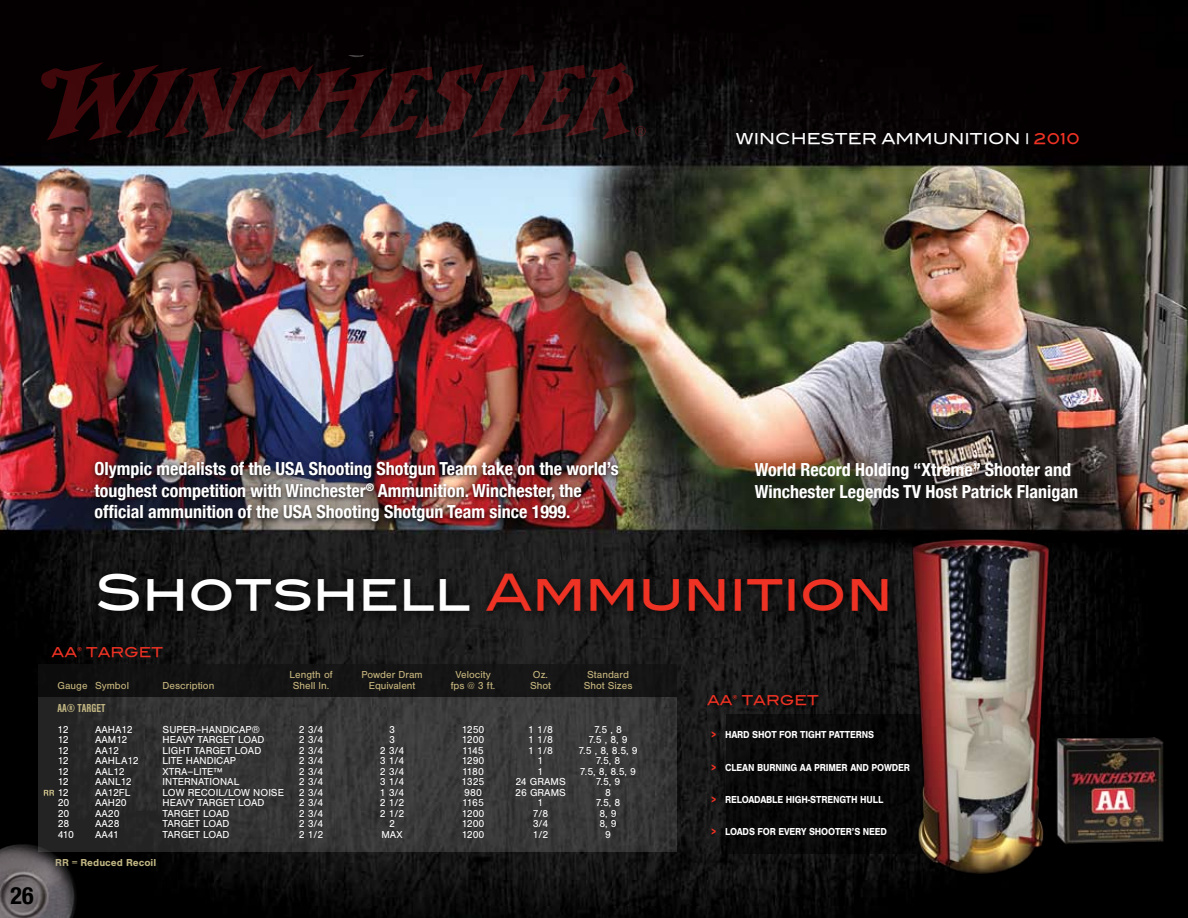
<style>
.page{position:relative;width:1188px;height:918px;background:#fff}
.page>*{position:absolute;margin:0;border:0;box-sizing:border-box;transform-origin:0 0}
.t1{font:49.5px "Blair Md ITCTT Medium";color:#ee3224}
.t2{font:700 condensed 24px "Helvetica Neue";color:#000}
.t3{font:700 condensed 18px/21.6px "Helvetica Neue";color:#fff}
.t4{font:15px "Blair Md ITCTT Medium";color:#fff}
.t5{font:15px "Blair Md ITCTT Medium";color:#ee3224}
.t6{font:13.5px "Blair Md ITCTT Medium";color:#ee3224}
.t7{font:700 condensed 12px "Nimbus San T";color:#c0b582}
.t8{font:10.5px "Nimbus San T";color:#fff}
.t9{font:700 10.5px "Nimbus San T";letter-spacing:-.015em;color:#fff;scale:.9 1}
.t10{font:10.5px "Nimbus San T";color:#c7b67e}
.t11{font:700 10.5px "Nimbus San T";color:#c0b582}
.s1{color:#fff}
.s2{color:#ee3224}
</style>
<div class="page">
<img style="left:0;top:0;width:1188px;height:918px">
<div style="left:88px;top:564px;width:1020px;height:97px;background:#000;opacity:.75"></div>
<div style="left:727px;top:714px;width:461px;height:140px;background:#080808"></div>
<div style="left:705px;top:693px;width:417px;height:54px;background:#000;opacity:.91"></div>
<div style="left:39px;top:664px;width:638px;height:188px;background:linear-gradient(to right,#2b2b2b,#3e3e3e)"></div>
<div style="left:39px;top:664px;width:638px;height:33px;background:#141414"></div>
<div style="left:910px;top:537px;width:229px;height:381px;background:#000"></div>
<img style="left:874px;top:520px;width:216px;height:368px">
<img style="left:1025px;top:711px;width:154px;height:147px">
<svg style="left:44px;top:790px;width:10px;height:6px"></svg>
<div style="left:91px;top:460px;width:563px;height:84px;background:#000;opacity:.75"></div>
<div style="left:0;top:847px;width:103px;height:71px;background:#000"></div>
<img style="left:0;top:836px;width:83px;height:82px">
<div style="left:43px;top:58px;width:624px;height:107px;background:#000;opacity:.75"></div>
<svg style="left:41px;top:56px;width:605px;height:85px;background:#230c0d"></svg>
<h3 class="t4" style="left:736px;top:127px;width:33px">WINCHESTER</h3>
<h3 class="t4" style="left:881px;top:127px;width:32px">AMM</h3>
<h3 class="t4" style="left:933px;top:127px;width:26px">UNITI</h3>
<h3 class="t5" style="left:988px;top:127px;width:94px"><span class="s1">ON |</span> 2010</h3>
<h3 class="t3" style="left:94px;top:457px;width:526px">Olympic medalists of the USA Shooting Shotgun Team take on the world’s toughest competition with Winchester<sup>®</sup> Ammunition. Winchester, the official ammunition of the USA Shooting Shotgun Team since 1999.</h3>
<h3 class="t3" style="left:755px;top:458px;width:325px">World Record Holding “Xtreme” Shooter and<br>Winchester Legends TV Host Patrick Flanigan</h3>
<h2 class="t2" style="left:10px;top:881px;width:25px">26</h2>
<h1 class="t1" style="left:96px;top:552px;width:798px"><span class="s1">SHOTSHELL</span> AMMUNITION</h1>
<p class="t6" style="left:52px;top:641px;width:100px">AA® TARGET</p>
<p class="t10" style="left:290px;top:669px;width:44px">LENGTH OF</p>
<p class="t10" style="left:361px;top:669px;width:63px">POWDER DRAM</p>
<p class="t10" style="left:455px;top:669px;width:37px">VELOCITY</p>
<p class="t10" style="left:533px;top:669px;width:17px">OZ.</p>
<p class="t10" style="left:587px;top:669px;width:43px">STANDARD</p>
<p class="t10" style="left:58px;top:680px;width:73px">GAUGE SYMBOL</p>
<p class="t10" style="left:163px;top:680px;width:53px">DESCRIPTION</p>
<p class="t10" style="left:293px;top:680px;width:61px">SHELL IN. E</p>
<p class="t10" style="left:375px;top:680px;width:42px">QUIVALENT</p>
<p class="t10" style="left:451px;top:680px;width:46px">FPS @ 3 FT.</p>
<p class="t10" style="left:530px;top:680px;width:23px">SHOT</p>
<p class="t10" style="left:584px;top:680px;width:50px">SHOT SIZES</p>
<p class="t7" style="left:58px;top:701px;width:49px">AA® TARGET</p>
<p class="t8" style="left:58px;top:723px;width:13px">12</p>
<p class="t8" style="left:95px;top:723px;width:39px">AAHA12</p>
<p class="t8" style="left:163px;top:723px;width:54px">SUPER–HAND</p>
<p class="t8" style="left:229px;top:723px;width:10px">ICAP</p>
<p class="t8" style="left:252px;top:723px;width:10px">®</p>
<p class="t8" style="left:299px;top:723px;width:26px">2 3/4</p>
<p class="t8" style="left:389px;top:723px;width:7px">3</p>
<p class="t8" style="left:462px;top:723px;width:24px">1250</p>
<p class="t8" style="left:528px;top:723px;width:26px">1 1/8</p>
<p class="t8" style="left:594px;top:723px;width:29px">7.5 , 8</p>
<p class="t8" style="left:58px;top:734px;width:13px">12</p>
<p class="t8" style="left:95px;top:734px;width:34px">AAM12</p>
<p class="t8" style="left:163px;top:734px;width:21px">HEAVY</p>
<p class="t8" style="left:198px;top:734px;width:8px">TARG</p>
<p class="t8" style="left:223px;top:734px;width:27px">ET LOAD</p>
<p class="t8" style="left:299px;top:734px;width:26px">2 3/4</p>
<p class="t8" style="left:389px;top:734px;width:7px">3</p>
<p class="t8" style="left:462px;top:734px;width:24px">1200</p>
<p class="t8" style="left:528px;top:734px;width:26px">1 1/8</p>
<p class="t8" style="left:588px;top:734px;width:41px">7.5 , 8, 9</p>
<p class="t8" style="left:58px;top:744px;width:13px">12</p>
<p class="t8" style="left:95px;top:744px;width:25px">AA12</p>
<p class="t8" style="left:163px;top:744px;width:39px">LIGHT TARG</p>
<p class="t8" style="left:220px;top:744px;width:27px">ET LOAD</p>
<p class="t8" style="left:299px;top:744px;width:26px">2 3/4</p>
<p class="t8" style="left:380px;top:744px;width:26px">2 3/4</p>
<p class="t8" style="left:462px;top:744px;width:23px">1145</p>
<p class="t8" style="left:528px;top:744px;width:26px">1 1/8</p>
<p class="t8" style="left:578px;top:744px;width:61px">7.5 , 8, 8.5, 9</p>
<p class="t8" style="left:58px;top:755px;width:13px">12</p>
<p class="t8" style="left:95px;top:755px;width:45px">AAHLA12</p>
<p class="t8" style="left:163px;top:755px;width:39px">LITE HAND</p>
<p class="t8" style="left:214px;top:755px;width:9px">ICAP</p>
<p class="t8" style="left:299px;top:755px;width:26px">2 3/4</p>
<p class="t8" style="left:380px;top:755px;width:26px">3 1/4</p>
<p class="t8" style="left:462px;top:755px;width:24px">1290</p>
<p class="t8" style="left:538px;top:755px;width:7px">1</p>
<p class="t8" style="left:596px;top:755px;width:26px">7.5, 8</p>
<p class="t8" style="left:58px;top:765px;width:13px">12</p>
<p class="t8" style="left:95px;top:765px;width:31px">AAL12</p>
<p class="t8" style="left:163px;top:765px;width:62px">XTRA–LITE™</p>
<p class="t8" style="left:299px;top:765px;width:26px">2 3/4</p>
<p class="t8" style="left:380px;top:765px;width:26px">2 3/4</p>
<p class="t8" style="left:462px;top:765px;width:23px">1180</p>
<p class="t8" style="left:538px;top:765px;width:7px">1</p>
<p class="t8" style="left:580px;top:765px;width:58px">7.5, 8, 8.5, 9</p>
<p class="t8" style="left:58px;top:776px;width:13px">12</p>
<p class="t8" style="left:95px;top:776px;width:51px">AANL12 IN</p>
<p class="t8" style="left:172px;top:776px;width:20px">TERNA</p>
<p class="t8" style="left:204px;top:776px;width:15px">TIONAL</p>
<p class="t8" style="left:299px;top:776px;width:26px">2 3/4</p>
<p class="t8" style="left:380px;top:776px;width:26px">3 1/4</p>
<p class="t8" style="left:462px;top:776px;width:24px">1325</p>
<p class="t8" style="left:515px;top:776px;width:22px">24 GRAMS</p>
<p class="t8" style="left:596px;top:776px;width:26px">7.5, 9</p>
<p class="t8" style="left:58px;top:786px;width:13px">12</p>
<p class="t8" style="left:95px;top:786px;width:37px">AA12FL</p>
<p class="t8" style="left:163px;top:786px;width:123px">LOW RECOIL/LOW NOISE</p>
<p class="t8" style="left:299px;top:786px;width:26px">2 3/4</p>
<p class="t8" style="left:380px;top:786px;width:26px">1 3/4</p>
<p class="t8" style="left:464px;top:786px;width:19px">980</p>
<p class="t8" style="left:515px;top:786px;width:22px">26 GRAMS</p>
<p class="t8" style="left:605px;top:786px;width:7px">8</p>
<p class="t8" style="left:58px;top:797px;width:13px">20</p>
<p class="t8" style="left:95px;top:797px;width:33px">AAH20</p>
<p class="t8" style="left:163px;top:797px;width:21px">HEAVY</p>
<p class="t8" style="left:198px;top:797px;width:8px">TARG</p>
<p class="t8" style="left:223px;top:797px;width:27px">ET LOAD</p>
<p class="t8" style="left:299px;top:797px;width:26px">2 3/4</p>
<p class="t8" style="left:380px;top:797px;width:26px">2 1/2</p>
<p class="t8" style="left:462px;top:797px;width:23px">1165</p>
<p class="t8" style="left:538px;top:797px;width:7px">1</p>
<p class="t8" style="left:596px;top:797px;width:26px">7.5, 8</p>
<p class="t8" style="left:58px;top:807px;width:13px">20</p>
<p class="t8" style="left:95px;top:807px;width:40px">AA20 TARG</p>
<p class="t8" style="left:188px;top:807px;width:27px">ET LOAD</p>
<p class="t8" style="left:299px;top:807px;width:26px">2 3/4</p>
<p class="t8" style="left:380px;top:807px;width:26px">2 1/2</p>
<p class="t8" style="left:462px;top:807px;width:24px">1200</p>
<p class="t8" style="left:533px;top:807px;width:17px">7/8</p>
<p class="t8" style="left:599px;top:807px;width:19px">8, 9</p>
<p class="t8" style="left:58px;top:818px;width:13px">28</p>
<p class="t8" style="left:95px;top:818px;width:40px">AA28 TARG</p>
<p class="t8" style="left:188px;top:818px;width:27px">ET LOAD</p>
<p class="t8" style="left:299px;top:818px;width:26px">2 3/4</p>
<p class="t8" style="left:389px;top:818px;width:7px">2</p>
<p class="t8" style="left:462px;top:818px;width:24px">1200</p>
<p class="t8" style="left:533px;top:818px;width:17px">3/4</p>
<p class="t8" style="left:599px;top:818px;width:19px">8, 9</p>
<p class="t8" style="left:58px;top:828px;width:18px">410</p>
<p class="t8" style="left:95px;top:828px;width:39px">AA41 TARG</p>
<p class="t8" style="left:188px;top:828px;width:27px">ET LOAD</p>
<p class="t8" style="left:299px;top:828px;width:26px">2 1/2</p>
<p class="t8" style="left:382px;top:828px;width:14px">MAX</p>
<p class="t8" style="left:462px;top:828px;width:24px">1200</p>
<p class="t8" style="left:533px;top:828px;width:17px">1/2</p>
<p class="t8" style="left:605px;top:828px;width:7px">9</p>
<p class="t11" style="left:55px;top:856px;width:102px">RR = REDUCED RECOIL</p>
<p class="t6" style="left:707px;top:689px;width:100px">AA® TARGET</p>
<p class="t9" style="left:712px;top:729px;width:182px"><span class="s2">&gt;</span> HARD SHOT FOR TIGHT PATTERNS</p>
<p class="t9" style="left:712px;top:761px;width:222px"><span class="s2">&gt;</span> CLEAN BURNING AA PRIMER AND POWDER</p>
<p class="t9" style="left:712px;top:794px;width:186px"><span class="s2">&gt;</span> RELOADABLE HIGH-STRENGTH HULL</p>
<p class="t9" style="left:712px;top:826px;width:196px"><span class="s2">&gt;</span> LOADS FOR EVERY SHOOTER’S NEED</p>
</div>
